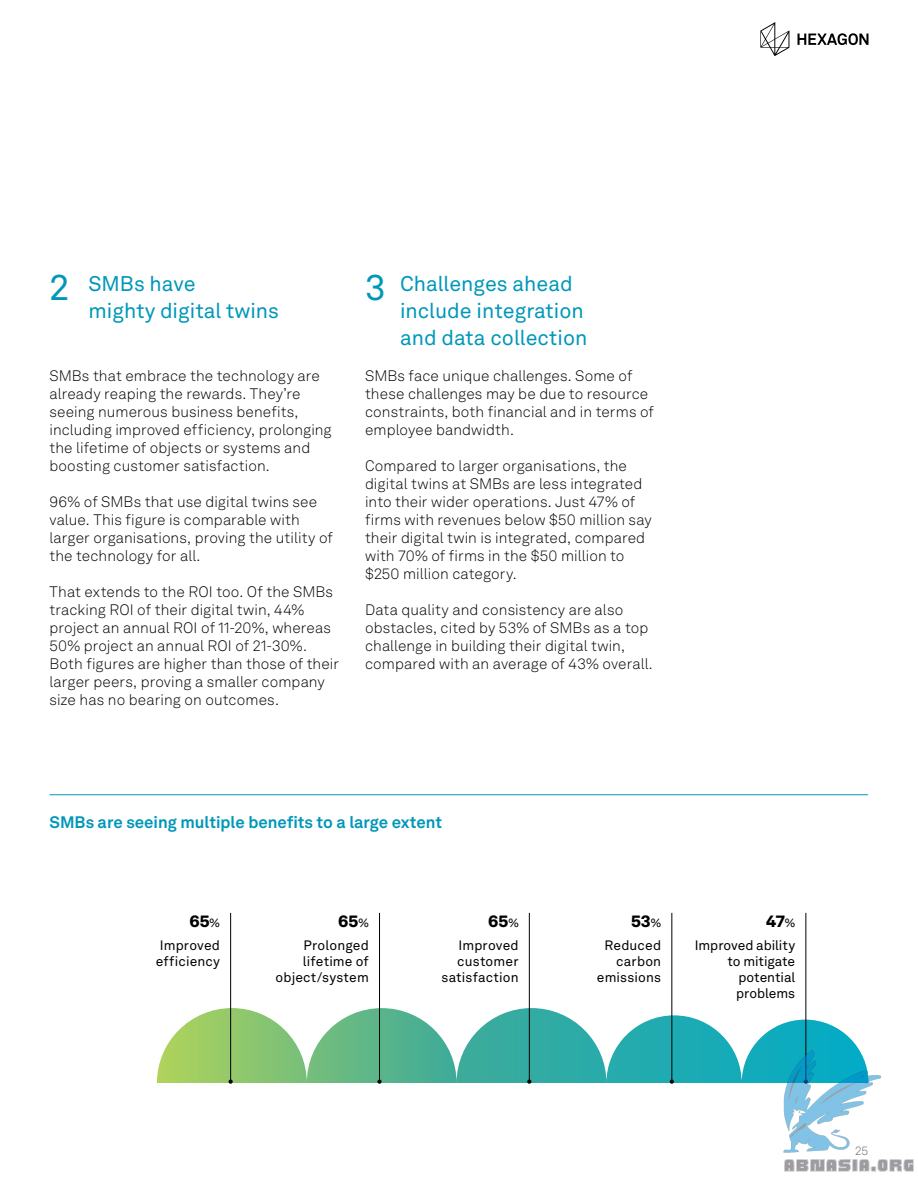
<style>
.page{position:relative;width:918px;height:1188px;background:#fff}
.page>*{position:absolute;margin:0;border:0;box-sizing:border-box;transform-origin:0 0}
.t1{font:21px/27px "Hexagon Akkurat";color:#0097ba}
.t2{font:700 16.5px "Hexagon Akkurat";color:#0097ba}
.t3{font:900 16.5px "Hexagon Akkurat";color:#000}
.t4{font:300 15px/18px "Hexagon Akkurat";letter-spacing:.005em;color:#000}
.t5{font:13.5px/16.2px "Hexagon Akkurat";letter-spacing:.01em;color:#000;text-align:right}
.t6{font:300 12px "Hexagon Akkurat";color:#666}
.s1{font-size:36px}
.s2{font-weight:400;font-size:12px}
</style>
<div class="page">
<svg style="left:798px;top:33px;width:70px;height:12px"></svg>
<svg style="left:760px;top:22px;width:29px;height:34px"></svg>
<svg style="left:157px;top:1008px;width:703px;height:75px"></svg>
<hr style="left:50px;top:794px;width:818px;height:1px;background:#0097ba">
<hr style="left:230px;top:913px;width:1px;height:169px;background:#000">
<svg style="left:229px;top:1080px;width:4px;height:4px"></svg>
<hr style="left:379px;top:913px;width:1px;height:169px;background:#000">
<svg style="left:377px;top:1080px;width:5px;height:4px"></svg>
<hr style="left:529px;top:913px;width:1px;height:169px;background:#000">
<svg style="left:527px;top:1080px;width:4px;height:4px"></svg>
<hr style="left:672px;top:913px;width:1px;height:169px;background:#000">
<svg style="left:670px;top:1080px;width:4px;height:4px"></svg>
<hr style="left:806px;top:913px;width:1px;height:169px;background:#000">
<img style="left:780px;top:1050px;width:134px;height:122px">
<h1 class="t1" style="left:88px;top:269px;width:192px;text-indent:-39px"><span class="s1">2</span> SMBs have<br>mighty digital twins</h1>
<p class="t4" style="left:50px;top:366px;width:284px">SMBs that embrace the technology are already reaping the rewards. They’re seeing numerous business benefits, including improved efficiency, prolonging the lifetime of objects or systems and boosting customer satisfaction.</p>
<p class="t4" style="left:50px;top:492px;width:285px">96% of SMBs that use digital twins see value. This figure is comparable with larger organisations, proving the utility of the technology for all.</p>
<p class="t4" style="left:50px;top:582px;width:291px">That extends to the ROI too. Of the SMBs tracking ROI of their digital twin, 44% project an annual ROI of 11-20%, whereas 50% project an annual ROI of 21-30%.<br>Both figures are higher than those of their larger peers, proving a smaller company size has no bearing on outcomes.</p>
<h1 class="t1" style="left:400px;top:269px;width:189px;text-indent:-35px"><span class="s1">3</span> Challenges ahead include integration and data collection</h1>
<p class="t4" style="left:365px;top:366px;width:290px">SMBs face unique challenges. Some of these challenges may be due to resource constraints, both financial and in terms of employee bandwidth.</p>
<p class="t4" style="left:365px;top:456px;width:288px">Compared to larger organisations, the digital twins at SMBs are less integrated into their wider operations. Just 47% of firms with revenues below $50 million say their digital twin is integrated, compared with 70% of firms in the $50 million to $250 million category.</p>
<p class="t4" style="left:365px;top:600px;width:289px">Data quality and consistency are also obstacles, cited by 53% of SMBs as a top challenge in building their digital twin, compared with an average of 43% overall.</p>
<p class="t2" style="left:50px;top:809px;width:394px">SMBs are seeing multiple benefits to a large extent</p>
<p class="t3" style="left:189px;top:908px;width:32px">65<span class="s2">%</span></p>
<p class="t5" style="left:156px;top:936px;width:66px;text-align:center">Improved efficiency</p>
<p class="t3" style="left:338px;top:908px;width:32px">65<span class="s2">%</span></p>
<p class="t5" style="left:276px;top:936px;width:95px">Prolonged lifetime of object/system</p>
<p class="t3" style="left:488px;top:908px;width:32px">65<span class="s2">%</span></p>
<p class="t5" style="left:441px;top:936px;width:79px">Improved customer satisfaction</p>
<p class="t3" style="left:631px;top:908px;width:32px">53<span class="s2">%</span></p>
<p class="t5" style="left:597px;top:936px;width:66px">Reduced carbon emissions</p>
<p class="t3" style="left:766px;top:908px;width:30px">47<span class="s2">%</span></p>
<p class="t5" style="left:695px;top:936px;width:102px">Improved ability to mitigate potential problems</p>
<p class="t6" style="left:855px;top:1142px;width:15px">25</p>
</div>
